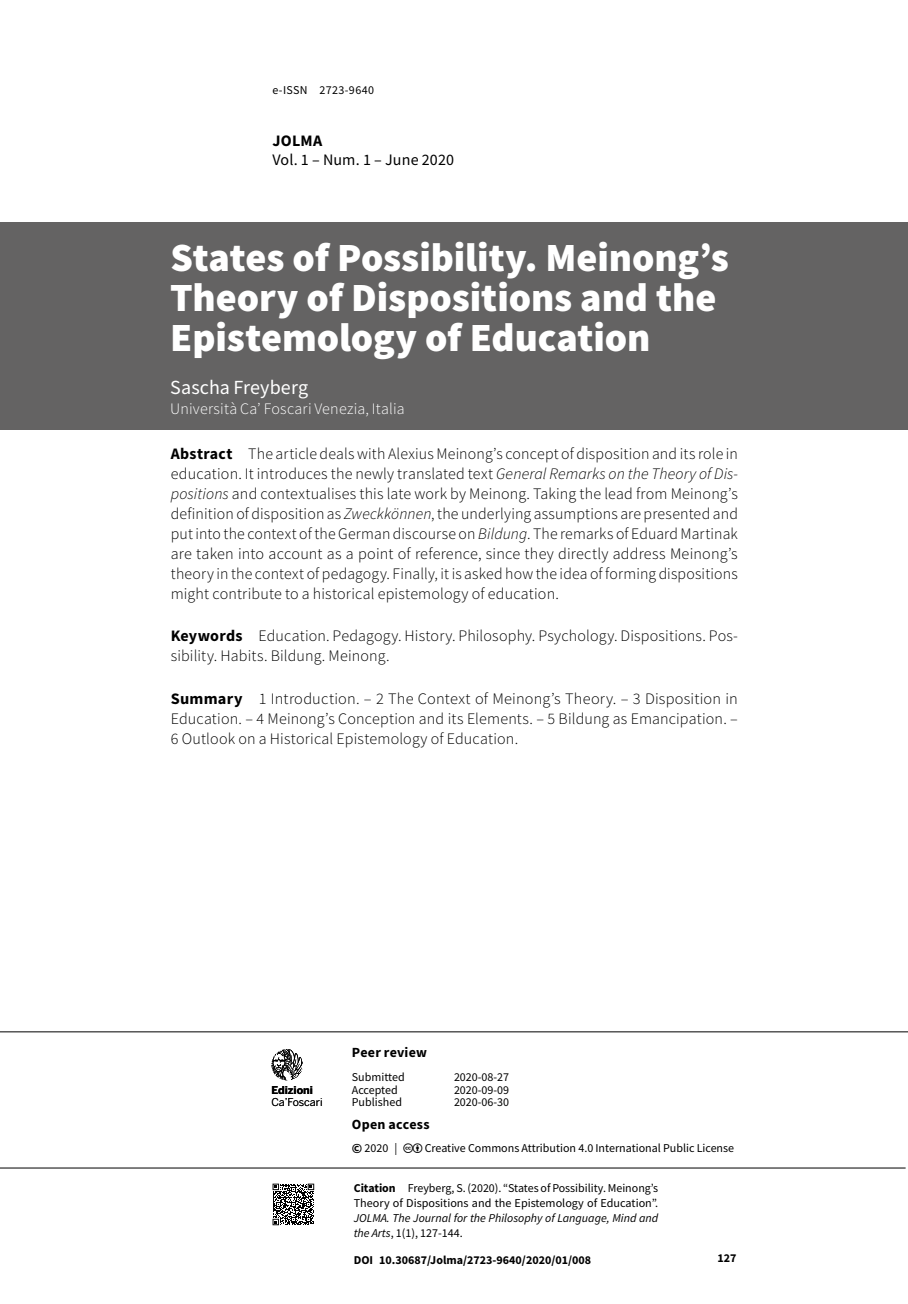
<style>
.page{position:relative;width:908px;height:1304px;background:#fff}
.page>*{position:absolute;margin:0;border:0;box-sizing:border-box;transform-origin:0 0}
.t1{font:900 40px/40px "Source Sans Pro";color:#fff}
.t2{font:20px "Source Sans Pro";letter-spacing:.005em;color:#fff}
.t3{font:300 16px/20px "Source Sans Pro";letter-spacing:.01em;color:#000;text-align:justify}
.t4{font:300 16px "Source Sans Pro";letter-spacing:.01em;color:#fff}
.t5{font:16px "Source Sans Pro";letter-spacing:.01em;color:#000}
.t6{font:700 16px "Source Sans Pro";letter-spacing:.015em;color:#000}
.t7{font:700 14px "Source Sans Pro";letter-spacing:.02em;color:#000}
.t8{font:12px/15px "Source Sans Pro";color:#000}
.t9{font:italic 12px/15px "Source Sans Pro";color:#000}
.t10{font:700 12px "Source Sans Pro";color:#000}
.t11{font:12px "Source Sans Pro";letter-spacing:.03em;color:#000}
.t12{font:10.8px "Benton Sans";letter-spacing:-.01em;color:#000}
.t13{font:700 10.8px "Benton Sans";color:#000}
.s1{font-weight:700}
.s2{font-style:italic}
.s3{font-weight:700;font-size:14px}
.s4{font-style:normal}
</style>
<div class="page">
<hr style="left:0;top:1031px;width:907px;height:1px;background:#000">
<hr style="left:0;top:1168px;width:905px;height:1px;background:#000">
<svg style="left:272px;top:1183px;width:43px;height:43px"></svg>
<svg style="left:272px;top:1184px;width:42px;height:41px"></svg>
<svg style="left:271px;top:1049px;width:32px;height:31px"></svg>
<div style="left:0;top:223px;width:907px;height:207px;background:#646363"></div>
<p class="t11" style="left:272px;top:82px;width:103px">e-ISSN 2723-9640</p>
<p class="t6" style="left:272px;top:130px;width:51px">JOLMA</p>
<p class="t5" style="left:272px;top:150px;width:183px">Vol. 1 – Num. 1 – June 2020</p>
<h1 class="t1" style="left:170px;top:237px;width:560px">States of Possibility. Meinong’s<br>Theory of Dispositions and the<br>Epistemology of Education</h1>
<p class="t2" style="left:170px;top:375px;width:139px">Sascha Freyberg</p>
<p class="t4" style="left:170px;top:399px;width:236px">Università Ca’ Foscari Venezia, Italia</p>
<p class="t3" style="left:171px;top:443px;width:568px"><span class="s1">Abstract</span> The article deals with Alexius Meinong’s concept of disposition and its role in education. It introduces the newly translated text <span class="s2">General Remarks on the Theory of Dis&shy;positions</span> and contextualises this late work by Meinong. Taking the lead from Meinong’s definition of disposition as <span class="s2">Zweckkönnen</span>, the underlying assumptions are presented and put into the context of the German discourse on <span class="s2">Bildung</span>. The remarks of Eduard Martinak are taken into account as a point of reference, since they directly address Meinong’s theory in the context of pedagogy. Finally, it is asked how the idea of forming dispositions might contribute to a historical epistemology of education.</p>
<p class="t3" style="left:171px;top:626px;width:568px"><span class="s1">Keywords</span> Education. Pedagogy. History. Philosophy. Psychology. Dispositions. Pos&shy;sibility. Habits. Bildung. Meinong.</p>
<p class="t3" style="left:171px;top:689px;width:568px"><span class="s1">Summary</span> 1 Introduction. – 2 The Context of Meinong’s Theory. – 3 Disposition in Education. – 4 Meinong’s Conception and its Elements. – 5 Bildung as Emancipation. – 6 Outlook on a Historical Epistemology of Education.</p>
<p class="t13" style="left:271px;top:1084px;width:43px">Edizioni</p>
<p class="t12" style="left:271px;top:1095px;width:53px">Ca’Foscari</p>
<p class="t7" style="left:351px;top:1042px;width:77px">Peer review</p>
<p class="t8" style="left:351px;top:1070px;width:54px">Submitted</p>
<p class="t8" style="left:454px;top:1070px;width:57px">2020-08-27</p>
<p class="t8" style="left:351px;top:1082px;width:47px">Accepted</p>
<p class="t8" style="left:454px;top:1082px;width:57px">2020-09-09</p>
<p class="t8" style="left:351px;top:1095px;width:52px">Published</p>
<p class="t8" style="left:454px;top:1095px;width:57px">2020-06-30</p>
<p class="t7" style="left:351px;top:1115px;width:79px">Open access</p>
<p class="t8" style="left:351px;top:1140px;width:47px"><span class="s3">©</span> 2020 |</p>
<p class="t8" style="left:424px;top:1140px;width:311px">Creative Commons Attribution 4.0 International Public License</p>
<p class="t8" style="left:353px;top:1181px;width:306px"><span class="s1">Citation</span> Freyberg, S. (2020). “States of Possibility. Meinong’s<br>Theory of Dispositions and the Epistemology of Education”.</p>
<p class="t9" style="left:353px;top:1211px;width:306px">JOLMA. The Journal for the Philosophy of Language, Mind and the Arts<span class="s4">, 1(1), 127-144.</span></p>
<p class="t10" style="left:353px;top:1252px;width:239px">DOI 10.30687/Jolma/2723-9640/2020/01/008</p>
<p class="t10" style="left:717px;top:1250px;width:21px">127</p>
</div>
